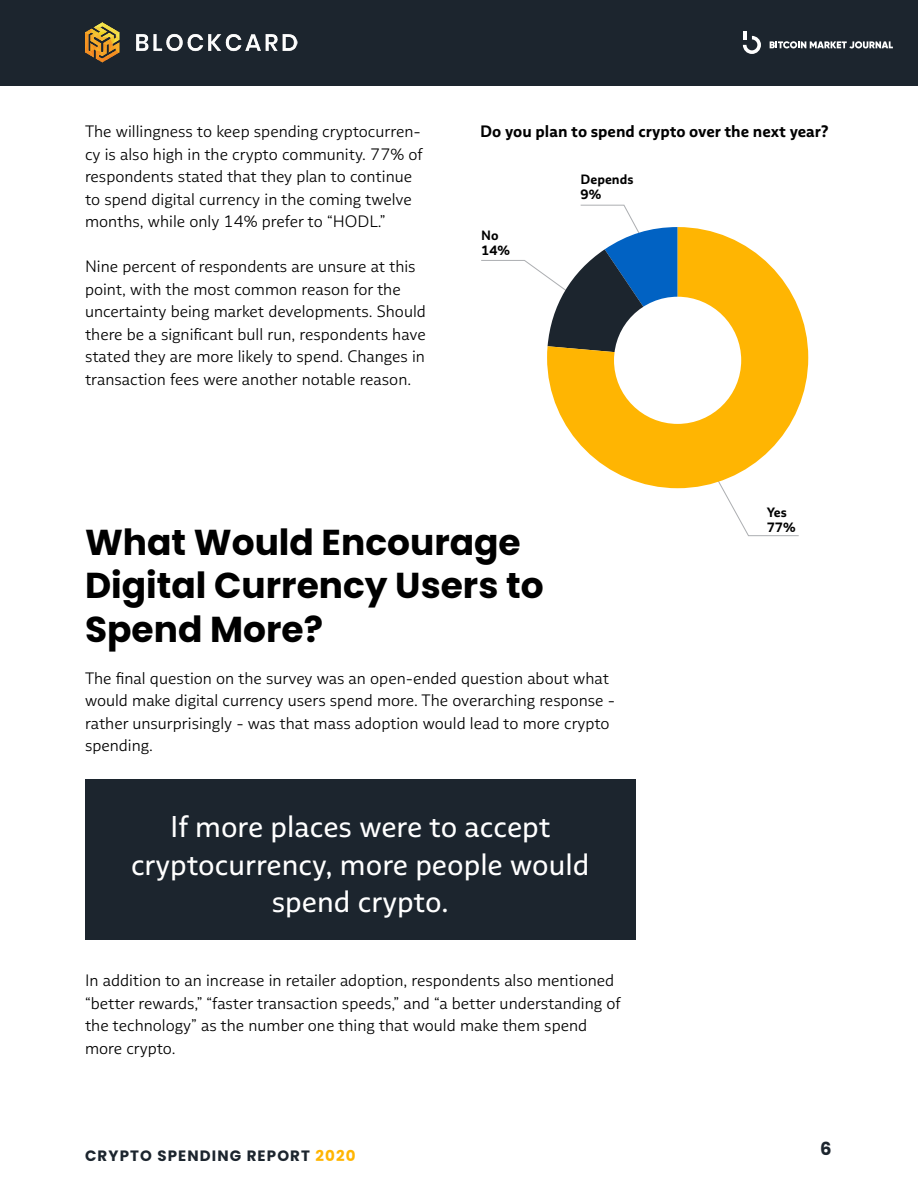
<style>
.page{position:relative;width:918px;height:1188px;background:#fff}
.page>*{position:absolute;margin:0;border:0;box-sizing:border-box;transform-origin:0 0}
.t1{font:700 36px/43.2px "Poppins";color:#000}
.t2{font:30px/37.5px "Multiple Sans Alt II";color:#fff;text-align:center}
.t3{font:700 18px "Poppins";color:#1c252e}
.t4{font:300 16.5px/22.5px "Multiple Sans Alt II";color:#000}
.t5{font:700 16.5px "Multiple Sans Alt II";color:#000}
.t6{font:700 15px "Poppins";letter-spacing:.075em;color:#1c252e}
.t7{font:700 13.5px/15px "Multiple Sans Alt II";color:#000}
.s1{color:#ffb502}
</style>
<div class="page">
<div style="left:0;top:0;width:918px;height:85px;background:#1c252e"></div>
<img style="left:85px;top:23px;width:213px;height:40px">
<svg style="left:743px;top:31px;width:18px;height:23px"></svg>
<svg style="left:770px;top:41px;width:123px;height:7px"></svg>
<div style="left:85px;top:779px;width:550px;height:161px;background:#1c252e"></div>
<svg style="left:721px;top:488px;width:78px;height:48px"></svg>
<svg style="left:481px;top:204px;width:155px;height:73px"></svg>
<svg style="left:547px;top:227px;width:261px;height:261px;fill:#ffb502"></svg>
<div style="left:614px;top:297px;width:127px;height:127px;background:#fff;border-radius:50%"></div>
<p class="t4" style="left:85px;top:120px;width:339px">The willingness to keep spending cryptocurren&shy;cy is also high in the crypto community. 77% of respondents stated that they plan to continue to spend digital currency in the coming twelve months, while only 14% prefer to “HODL.”</p>
<p class="t4" style="left:85px;top:255px;width:342px">Nine percent of respondents are unsure at this point, with the most common reason for the uncertainty being market developments. Should there be a significant bull run, respondents have stated they are more likely to spend. Changes in transaction fees were another notable reason.</p>
<p class="t5" style="left:480px;top:121px;width:350px">Do you plan to spend crypto over the next year?</p>
<p class="t7" style="left:481px;top:227px;width:31px">No<br>14%</p>
<p class="t7" style="left:581px;top:172px;width:54px">Depends<br>9%</p>
<h1 class="t1" style="left:85px;top:521px;width:460px">What Would Encourage<br>Digital Currency Users to<br>Spend More?</h1>
<p class="t4" style="left:85px;top:667px;width:532px">The final question on the survey was an open-ended question about what would make digital currency users spend more. The overarching response - rather unsurprisingly - was that mass adoption would lead to more crypto spending.</p>
<h2 class="t2" style="left:131px;top:808px;width:460px">If more places were to accept cryptocurrency, more people would spend crypto.</h2>
<p class="t4" style="left:85px;top:969px;width:537px">In addition to an increase in retailer adoption, respondents also mentioned “better rewards,” “faster transaction speeds,” and “a better understanding of the technology” as the number one thing that would make them spend more crypto.</p>
<p class="t6" style="left:85px;top:1147px;width:272px">CRYPTO SPENDING REPORT <span class="s1">2020</span></p>
<p class="t7" style="left:767px;top:504px;width:31px">Yes<br>77%</p>
<p class="t3" style="left:820px;top:1138px;width:13px">6</p>
</div>
